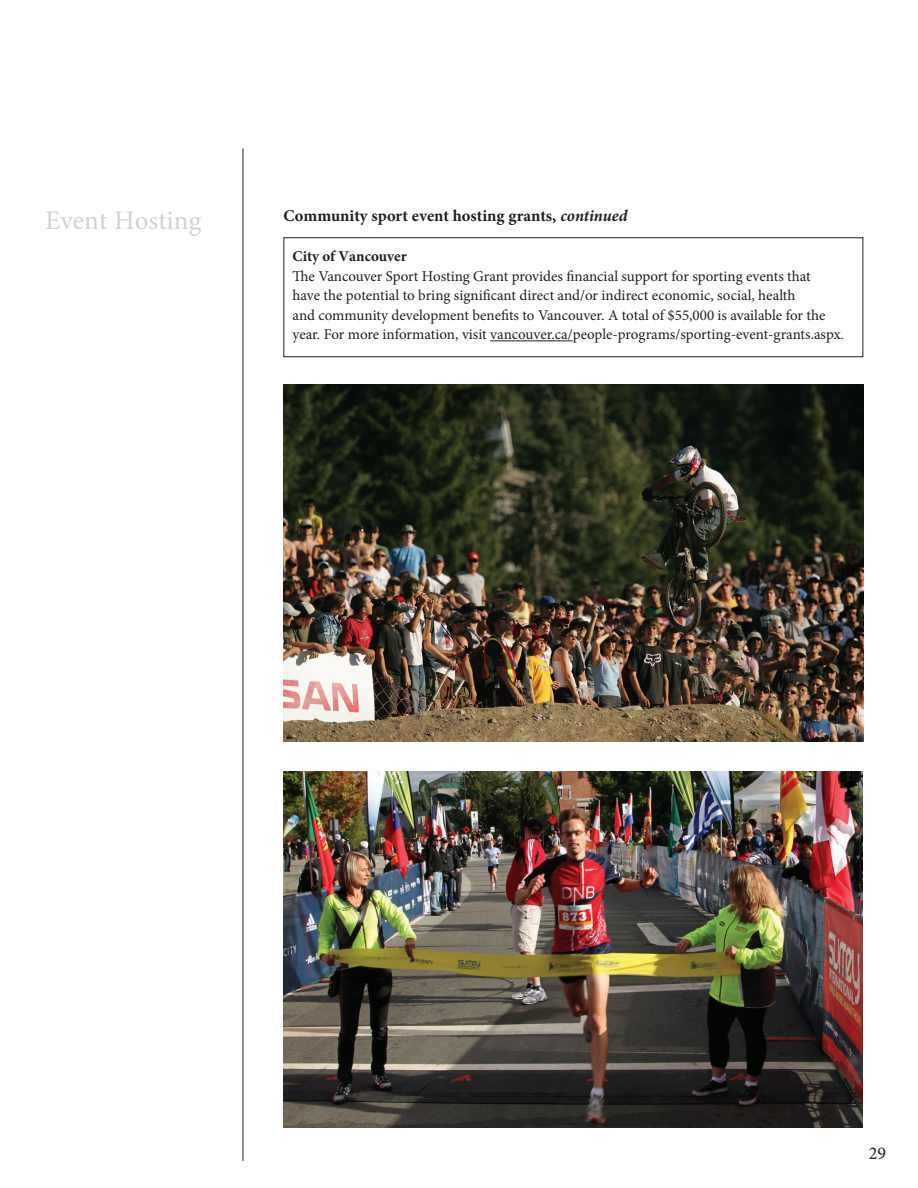
<style>
.page{position:relative;width:918px;height:1188px;background:#fff}
.page>*{position:absolute;margin:0;border:0;box-sizing:border-box;transform-origin:0 0}
.t1{font:27px "Minion Pro";color:#d1d2d4}
.t2{font:18px "Minion Pro";color:#231f20}
.t3{font:700 16.5px "Minion Pro";letter-spacing:-.005em;color:#231f20}
.t4{font:15px/19.5px "Minion Pro";letter-spacing:-.005em;color:#231f20}
.t5{font:700 15px "Minion Pro";color:#231f20}
.s1{font-style:italic}
.s2{font-size:13.5px}
</style>
<div class="page">
<hr style="left:243px;top:148px;width:1px;height:1013px;background:#231f20">
<img style="left:284px;top:771px;width:579px;height:357px">
<img style="left:284px;top:385px;width:580px;height:356px">
<div style="left:284px;top:237px;width:579px;height:120px;border:1px solid #231f20"></div>
<hr style="left:490px;top:340px;width:83px;height:1px;background:#231f20">
<h1 class="t1" style="left:45px;top:202px;width:158px">Event Hosting</h1>
<p class="t3" style="left:284px;top:204px;width:346px">Community sport event hosting grants, <span class="s1">continued</span></p>
<p class="t5" style="left:293px;top:246px;width:116px">City of Vancouver</p>
<p class="t4" style="left:293px;top:266px;width:553px">The Vancouver Sport Hosting Grant provides financial support for sporting events that<br>have the potential to bring significant direct and/or indirect economic, social, health<br>and community development benefits to Vancouver. A total of $55,000 is available for the year. For more information, visit vancouver.ca/people-programs/sporting-event-grants.aspx<span class="s2">.</span></p>
<p class="t2" style="left:869px;top:1141px;width:19px">29</p>
</div>
